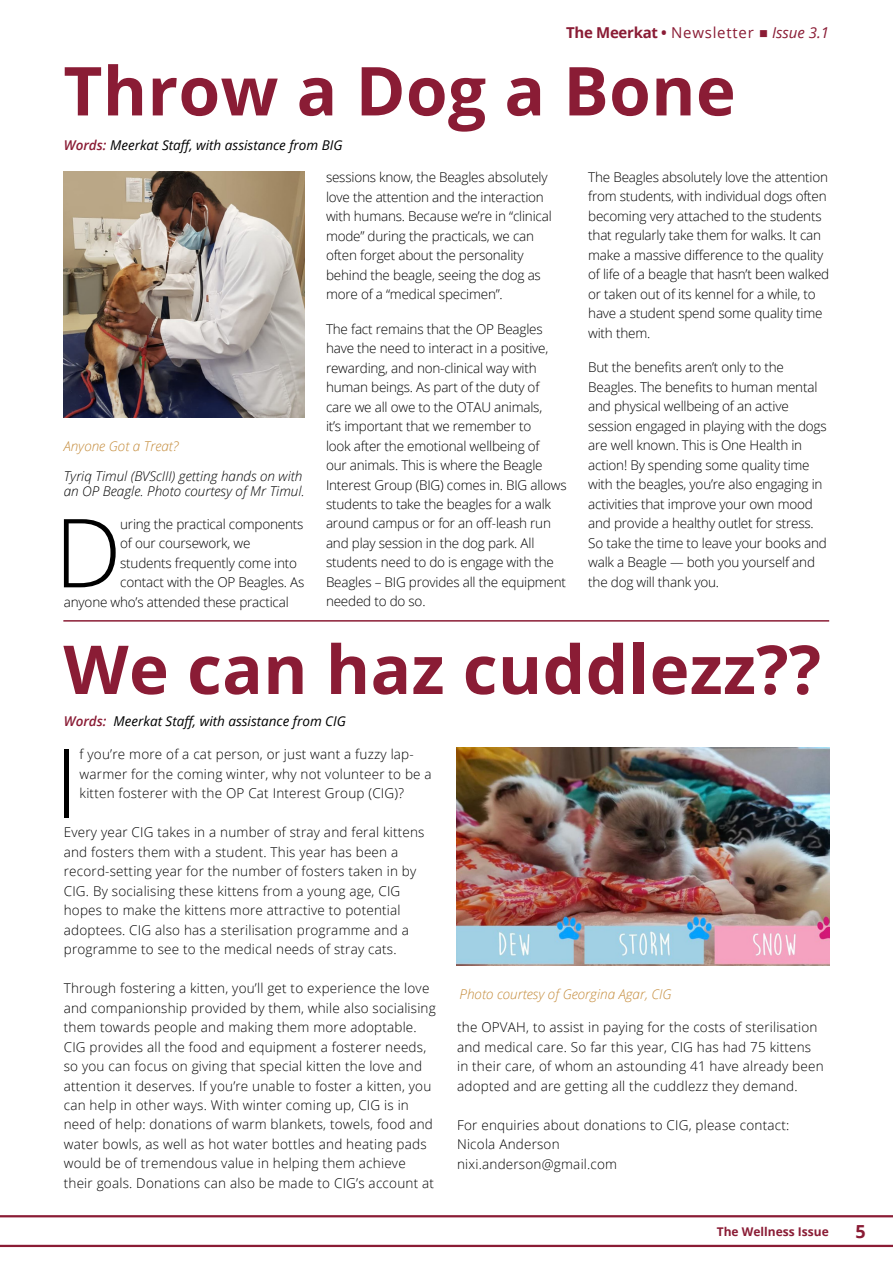
<style>
.page{position:relative;width:893px;height:1263px;background:#fff}
.page>*{position:absolute;margin:0;border:0;box-sizing:border-box;transform-origin:0 0}
.t1{font:300 95.4px "Open Sans";color:#000}
.t2{font:700 67.5px "Open Sans";letter-spacing:.005em;color:#8a1c35}
.t3{font:700 18px "Open Sans";color:#8a1c35}
.t4{font:700 15px "Open Sans";letter-spacing:-.02em;color:#8a1c35}
.t5{font:300 13.5px/19.5px "Open Sans";letter-spacing:-.015em;color:#000}
.t6{font:300 13.5px/19.5px "Open Sans";letter-spacing:.015em;color:#000}
.t7{font:italic 13.5px "Open Sans";color:#000}
.t8{font:italic 300 13.5px/15px "Open Sans";color:#000}
.t9{font:italic 300 13.5px "Open Sans";color:#c48b3a}
.t10{font:700 12px "Open Sans";color:#8a1c35}
.s1{font-weight:400}
.s2{font-weight:400;font-style:italic}
.s3{font-weight:600;color:#8a1c35}
</style>
<div class="page">
<hr style="left:0;top:1215px;width:893px;height:2px;background:#8a1c35">
<hr style="left:0;top:1245px;width:893px;height:2px;background:#8a1c35">
<img style="left:63px;top:172px;width:241px;height:245px">
<img style="left:457px;top:747px;width:372px;height:219px">
<hr style="left:63px;top:620px;width:766px;height:2px;background:#8a1c35">
<p class="t4" style="left:566px;top:22px;width:265px">The Meerkat • <span class="s1">Newsletter</span> ■ <span class="s2">Issue 3.1</span></p>
<h2 class="t2" style="left:63px;top:43px;width:674px">Throw a Dog a Bone</h2>
<p class="t7" style="left:64px;top:135px;width:280px"><span class="s3">Words:</span> Meerkat Staff, with assistance from BIG</p>
<p class="t9" style="left:64px;top:437px;width:116px">Anyone Got a Treat?</p>
<p class="t8" style="left:64px;top:468px;width:242px">Tyriq Timul (BVScIII) getting hands on with an OP Beagle. Photo courtesy of Mr Timul.</p>
<h1 class="t1" style="left:54px;top:487px;width:69px">D</h1>
<p class="t5" style="left:120px;top:514px;width:185px">uring the practical components</p>
<p class="t5" style="left:120px;top:533px;width:132px">of our coursework, we</p>
<p class="t5" style="left:120px;top:553px;width:178px">students frequently come into</p>
<p class="t5" style="left:120px;top:572px;width:186px">contact with the OP Beagles. As</p>
<p class="t5" style="left:64px;top:592px;width:226px">anyone who’s attended these practical</p>
<p class="t5" style="left:326px;top:167px;width:227px">sessions know, the Beagles absolutely love the attention and the interaction with humans. Because we’re in “clinical mode” during the practicals, we can often forget about the personality behind the beagle, seeing the dog as more of a “medical specimen”.</p>
<p class="t5" style="left:326px;top:318px;width:242px">The fact remains that the OP Beagles have the need to interact in a positive, rewarding, and non-clinical way with human beings. As part of the duty of care we all owe to the OTAU animals,<br>it’s important that we remember to<br>look after the emotional wellbeing of<br>our animals. This is where the Beagle Interest Group (BIG) comes in. BIG allows students to take the beagles for a walk around campus or for an off-leash run and play session in the dog park. All students need to do is engage with the Beagles – BIG provides all the equipment needed to do so.</p>
<p class="t5" style="left:588px;top:167px;width:242px">The Beagles absolutely love the attention from students, with individual dogs often becoming very attached to the students that regularly take them for walks. It can make a massive difference to the quality of life of a beagle that hasn’t been walked or taken out of its kennel for a while, to have a student spend some quality time with them.</p>
<p class="t5" style="left:588px;top:357px;width:240px">But the benefits aren’t only to the Beagles. The benefits to human mental and physical wellbeing of an active session engaged in playing with the dogs are well known. This is One Health in action! By spending some quality time with the beagles, you’re also engaging in activities that improve your own mood and provide a healthy outlet for stress.<br>So take the time to leave your books and walk a Beagle — both you yourself and the dog will thank you.</p>
<h2 class="t2" style="left:63px;top:622px;width:759px">We can haz cuddlezz??</h2>
<p class="t7" style="left:64px;top:712px;width:284px"><span class="s3">Words:</span> Meerkat Staff, with assistance from CIG</p>
<h1 class="t1" style="left:54px;top:717px;width:26px">I</h1>
<p class="t6" style="left:80px;top:744px;width:354px">f you’re more of a cat person, or just want a fuzzy lap&shy;warmer for the coming winter, why not volunteer to be a kitten fosterer with the OP Cat Interest Group (CIG)?</p>
<p class="t6" style="left:64px;top:822px;width:362px">Every year CIG takes in a number of stray and feral kittens and fosters them with a student. This year has been a record-setting year for the number of fosters taken in by CIG. By socialising these kittens from a young age, CIG hopes to make the kittens more attractive to potential adoptees. CIG also has a sterilisation programme and a programme to see to the medical needs of stray cats.</p>
<p class="t6" style="left:64px;top:978px;width:374px">Through fostering a kitten, you’ll get to experience the love and companionship provided by them, while also socialising them towards people and making them more adoptable.<br>CIG provides all the food and equipment a fosterer needs, so you can focus on giving that special kitten the love and attention it deserves. If you’re unable to foster a kitten, you can help in other ways. With winter coming up, CIG is in need of help: donations of warm blankets, towels, food and water bowls, as well as hot water bottles and heating pads would be of tremendous value in helping them achieve their goals. Donations can also be made to CIG’s account at</p>
<p class="t9" style="left:459px;top:984px;width:214px">Photo courtesy of Georgina Agar, CIG</p>
<p class="t6" style="left:457px;top:1017px;width:368px">the OPVAH, to assist in paying for the costs of sterilisation and medical care. So far this year, CIG has had 75 kittens in their care, of whom an astounding 41 have already been adopted and are getting all the cuddlezz they demand.</p>
<p class="t6" style="left:457px;top:1115px;width:334px">For enquiries about donations to CIG, please contact:<br>Nicola Anderson<br>nixi.anderson@gmail.com</p>
<p class="t10" style="left:717px;top:1223px;width:113px">The Wellness Issue</p>
<h3 class="t3" style="left:855px;top:1219px;width:12px">5</h3>
</div>
